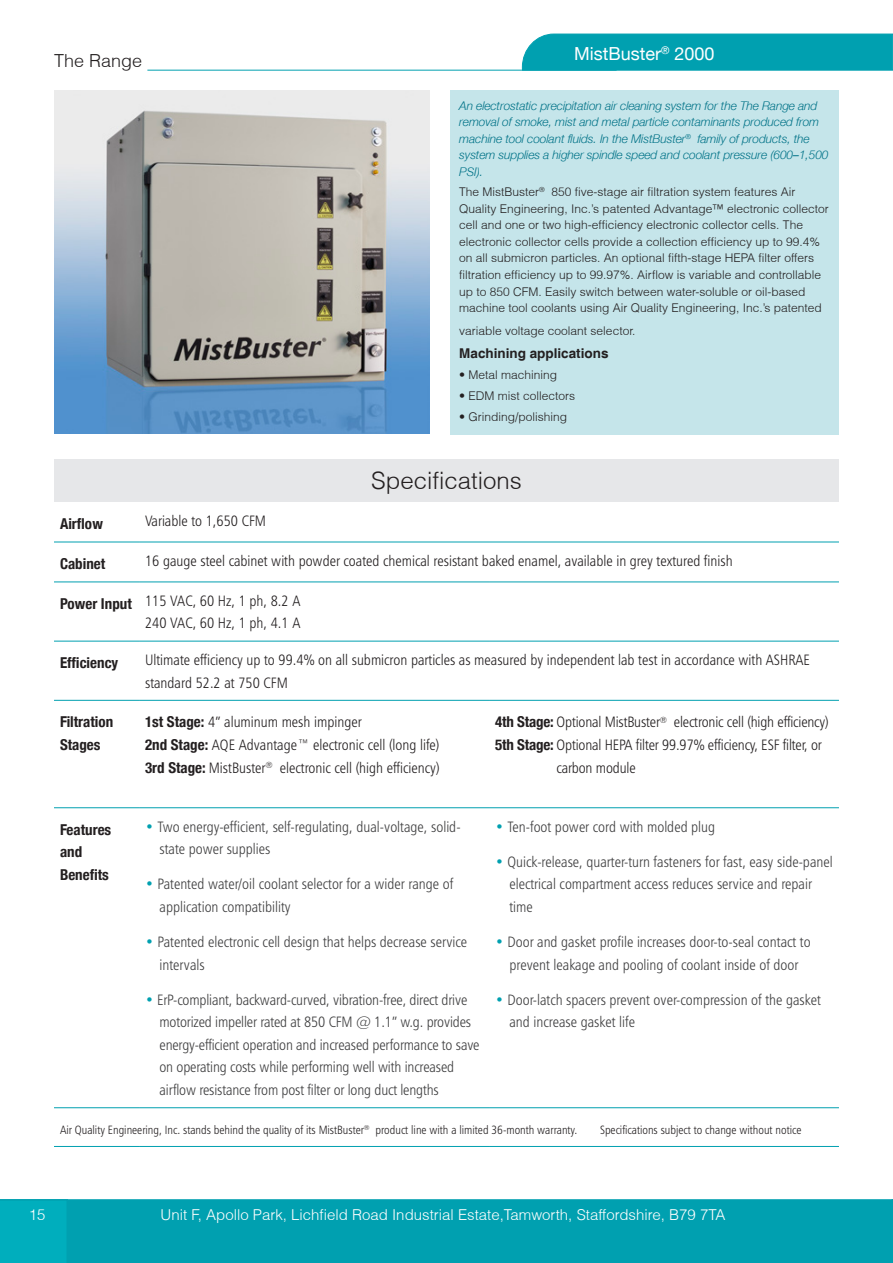
<style>
.page{position:relative;width:893px;height:1263px;background:#fff}
.page>*{position:absolute;margin:0;border:0;box-sizing:border-box;transform-origin:0 0}
.Body{font:300 24px "Helvetica";color:#231f20}
._2nd_Headline{font:18px "Helvetica Neue";color:#fff}
.t1{font:300 18px "Helvetica";color:#231f20}
.Bullet{font:15px/22.5px "Humanist 777 BT Light Condensed B";color:#3e3e3f}
.Body-2{font:15px/22.5px "Humanist 777 BT Light Condensed B";color:#231f20}
.t2{font:300 15px "Helvetica";color:#fff}
.Body-3{font:700 condensed 15px/22.5px "Helvetica Neue";color:#231f20}
.Body-4{font:700 13.5px "Helvetica";color:#231f20}
.Body-5{font:300 12px/16.5px "Helvetica";color:#231f20}
.Body-6{font:italic 12px/16.5px "Helvetica Neue";letter-spacing:-.01em;color:#007287}
.Body-7{font:12px "Humanist 777 BT Light Condensed B";color:#231f20}
.s1{font-family:"Helvetica Neue";font-weight:700;font-stretch:condensed}
.s2{color:#00a0b0}
</style>
<div class="page">
<div style="left:522px;top:34px;width:371px;height:37px;background:#00a0b0"></div>
<div style="left:68px;top:1199px;width:823px;height:64px;background:#00a0b0"></div>
<svg style="left:891px;top:1199px;width:2px;height:64px"></svg>
<div style="left:0;top:1199px;width:68px;height:64px;background:#00aebd"></div>
<div style="left:54px;top:459px;width:785px;height:43px;background:#e6e7e9"></div>
<hr style="left:54px;top:542px;width:85px;height:1px;background:#00a0b0">
<hr style="left:139px;top:542px;width:350px;height:1px;background:#00a0b0">
<hr style="left:489px;top:542px;width:350px;height:1px;background:#00a0b0">
<hr style="left:54px;top:582px;width:85px;height:1px;background:#00a0b0">
<hr style="left:139px;top:582px;width:350px;height:1px;background:#00a0b0">
<hr style="left:489px;top:582px;width:350px;height:1px;background:#00a0b0">
<hr style="left:54px;top:641px;width:85px;height:1px;background:#00a0b0">
<hr style="left:139px;top:641px;width:350px;height:1px;background:#00a0b0">
<hr style="left:489px;top:641px;width:350px;height:1px;background:#00a0b0">
<hr style="left:54px;top:700px;width:85px;height:1px;background:#00a0b0">
<hr style="left:139px;top:700px;width:350px;height:1px;background:#00a0b0">
<hr style="left:489px;top:700px;width:350px;height:1px;background:#00a0b0">
<hr style="left:54px;top:807px;width:85px;height:1px;background:#00a0b0">
<hr style="left:139px;top:807px;width:350px;height:1px;background:#00a0b0">
<hr style="left:489px;top:807px;width:350px;height:1px;background:#00a0b0">
<hr style="left:54px;top:1107px;width:85px;height:1px;background:#00a0b0">
<hr style="left:139px;top:1107px;width:350px;height:1px;background:#00a0b0">
<hr style="left:489px;top:1107px;width:350px;height:1px;background:#00a0b0">
<hr style="left:54px;top:1146px;width:85px;height:1px;background:#00a0b0">
<hr style="left:139px;top:1146px;width:350px;height:1px;background:#00a0b0">
<hr style="left:489px;top:1146px;width:350px;height:1px;background:#00a0b0">
<div style="left:451px;top:91px;width:388px;height:344px;background:#c5e5ea"></div>
<img style="left:54px;top:91px;width:375px;height:343px">
<hr style="left:147px;top:70px;width:470px;height:1px;background:#00a0b0">
<p class="t1" style="left:54px;top:49px;width:90px">The Range</p>
<p class="_2nd_Headline" style="left:574px;top:41px;width:142px">MistBuster<sup>®</sup> 2000</p>
<p class="Body-6" style="left:459px;top:97px;width:371px">An electrostatic precipitation air cleaning system for the The Range and removal of smoke, mist and metal particle contaminants produced from machine tool coolant fluids. In the MistBuster<sup>®</sup> family of products, the system supplies a higher spindle speed and coolant pressure (600–1,500<br>PSI).</p>
<p class="Body-5" style="left:459px;top:184px;width:371px">The MistBuster<sup>®</sup> 850 five-stage air filtration system features Air Quality Engineering, Inc.’s patented Advantage™ electronic collector cell and one or two high-efficiency electronic collector cells. The electronic collector cells provide a collection efficiency up to 99.4% on all submicron particles. An optional fifth-stage HEPA filter offers filtration efficiency up to 99.97%. Airflow is variable and controllable up to 850 CFM. Easily switch between water-soluble or oil-based machine tool coolants using Air Quality Engineering, Inc.’s patented</p>
<p class="Body-5" style="left:459px;top:322px;width:178px">variable voltage coolant selector.</p>
<p class="Body-4" style="left:459px;top:345px;width:151px">Machining applications</p>
<p class="Body-5" style="left:459px;top:366px;width:100px">• Metal machining</p>
<p class="Body-5" style="left:459px;top:387px;width:118px">• EDM mist collectors</p>
<p class="Body-5" style="left:459px;top:408px;width:110px">• Grinding/polishing</p>
<p class="Body" style="left:371px;top:466px;width:152px">Specifications</p>
<p class="Body-3" style="left:60px;top:512px;width:44px">Airflow</p>
<p class="Body-2" style="left:145px;top:509px;width:123px">Variable to 1,650 CFM</p>
<p class="Body-3" style="left:60px;top:551px;width:47px">Cabinet</p>
<p class="Body-2" style="left:145px;top:549px;width:589px">16 gauge steel cabinet with powder coated chemical resistant baked enamel, available in grey textured finish</p>
<p class="Body-3" style="left:60px;top:591px;width:73px">Power Input</p>
<p class="Body-2" style="left:145px;top:589px;width:157px">115 VAC, 60 Hz, 1 ph, 8.2 A<br>240 VAC, 60 Hz, 1 ph, 4.1 A</p>
<p class="Body-3" style="left:60px;top:651px;width:60px">Efficiency</p>
<p class="Body-2" style="left:145px;top:648px;width:666px">Ultimate efficiency up to 99.4% on all submicron particles as measured by independent lab test in accordance with ASHRAE standard 52.2 at 750 CFM</p>
<p class="Body-3" style="left:60px;top:710px;width:55px">Filtration<br>Stages</p>
<p class="Body-2" style="left:145px;top:711px;width:218px"><span class="s1">1st Stage:</span> 4” aluminum mesh impinger</p>
<p class="Body-2" style="left:495px;top:711px;width:335px"><span class="s1">4th Stage:</span> Optional MistBuster<sup>®</sup> electronic cell (high efficiency)</p>
<p class="Body-2" style="left:557px;top:733px;width:267px;text-indent:-62px"><span class="s1">5th Stage:</span> Optional HEPA filter 99.97% efficiency, ESF filter, or carbon module</p>
<p class="Body-2" style="left:145px;top:733px;width:296px"><span class="s1">2nd Stage:</span> AQE Advantage™ electronic cell (long life)</p>
<p class="Body-2" style="left:145px;top:756px;width:296px"><span class="s1">3rd Stage:</span> MistBuster<sup>®</sup> electronic cell (high efficiency)</p>
<p class="Body-3" style="left:60px;top:817px;width:53px">Features and<br>Benefits</p>
<p class="Bullet" style="left:159px;top:815px;width:303px;text-indent:-14px"><span class="s2">•</span> Two energy-efficient, self-regulating, dual-voltage, solid&shy;state power supplies</p>
<p class="Bullet" style="left:159px;top:873px;width:295px;text-indent:-14px"><span class="s2">•</span> Patented water/oil coolant selector for a wider range of application compatibility</p>
<p class="Bullet" style="left:159px;top:930px;width:309px;text-indent:-14px"><span class="s2">•</span> Patented electronic cell design that helps decrease service intervals</p>
<p class="Bullet" style="left:159px;top:988px;width:322px;text-indent:-14px"><span class="s2">•</span> ErP-compliant, backward-curved, vibration-free, direct drive motorized impeller rated at 850 CFM @ 1.1” w.g. provides energy-efficient operation and increased performance to save on operating costs while performing well with increased airflow resistance from post filter or long duct lengths</p>
<p class="Bullet" style="left:495px;top:815px;width:222px"><span class="s2">•</span> Ten-foot power cord with molded plug</p>
<p class="Bullet" style="left:509px;top:850px;width:325px;text-indent:-14px"><span class="s2">•</span> Quick-release, quarter-turn fasteners for fast, easy side-panel electrical compartment access reduces service and repair time</p>
<p class="Bullet" style="left:495px;top:930px;width:317px;text-align:center"><span class="s2">•</span> Door and gasket profile increases door-to-seal contact to prevent leakage and pooling of coolant inside of door</p>
<p class="Bullet" style="left:509px;top:988px;width:313px;text-indent:-14px"><span class="s2">•</span> Door-latch spacers prevent over-compression of the gasket and increase gasket life</p>
<p class="Body-7" style="left:60px;top:1122px;width:519px">Air Quality Engineering, Inc. stands behind the quality of its MistBuster<sup>®</sup> product line with a limited 36-month warranty.</p>
<p class="Body-7" style="left:600px;top:1122px;width:203px">Specifications subject to change without notice</p>
<p class="t2" style="left:29px;top:1205px;width:18px">15</p>
<p class="t2" style="left:161px;top:1205px;width:566px">Unit F, Apollo Park, Lichfield Road Industrial Estate,Tamworth, Staffordshire, B79 7TA</p>
</div>
